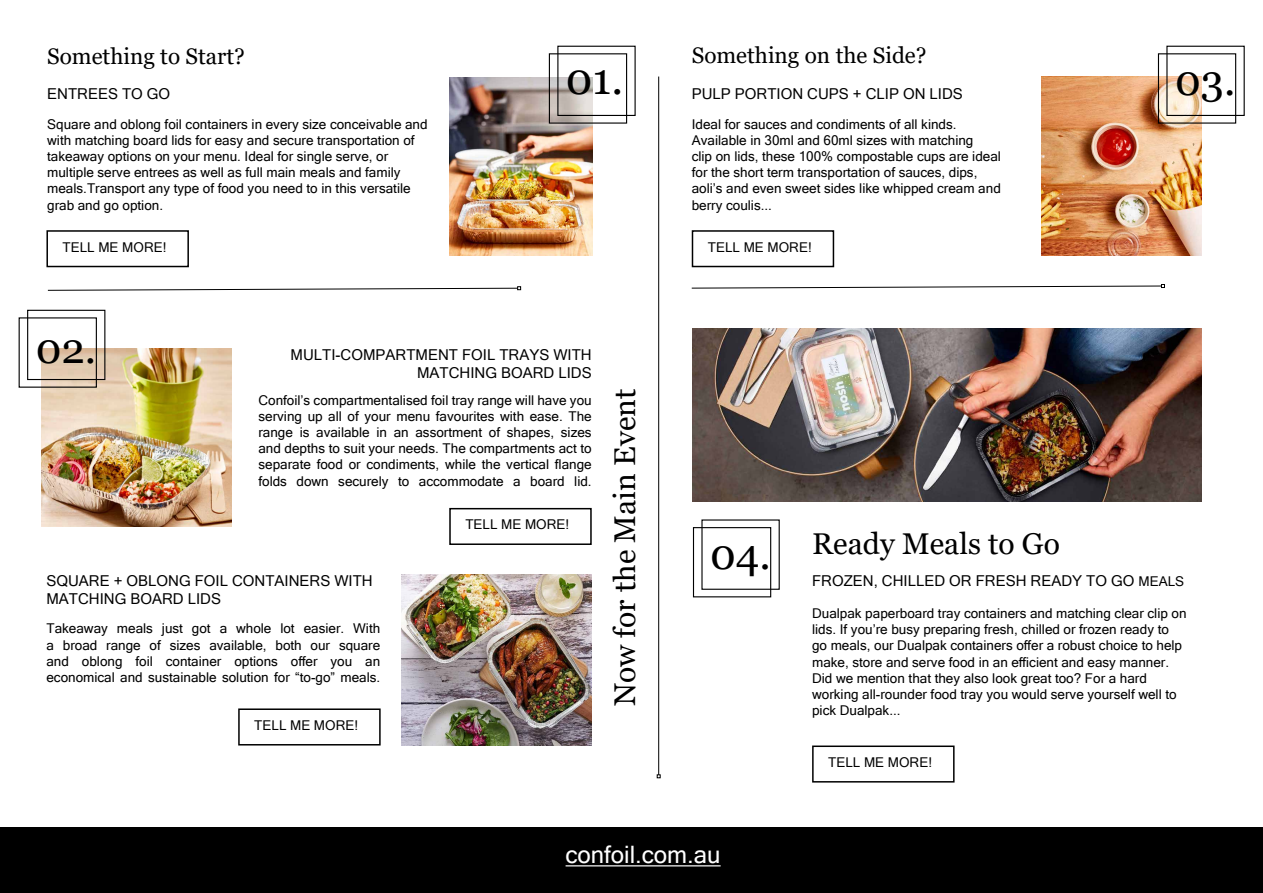
<style>
.page{position:relative;width:1263px;height:893px;background:#fff}
.page>*{position:absolute;margin:0;border:0;box-sizing:border-box;transform-origin:0 0}
.t1{font:43.5px "Georgia";color:#000}
.t2{font:42px "Georgia";color:#000}
.t3{font:30px "Georgia";color:#000}
.t4{font:24px "Microsoft Sans Serif";color:#fff}
.t5{font:22.5px "Georgia";color:#000}
.t6{font:15px/18px "Microsoft Sans Serif";color:#000}
.t7{font:13.5px/16.2px "Microsoft Sans Serif";color:#000}
.s1{font-size:13.5px}
</style>
<div class="page">
<img style="left:693px;top:328px;width:508px;height:173px">
<div style="left:0;top:827px;width:1263px;height:66px;background:#000"></div>
<hr style="left:566px;top:865px;width:155px;height:1px;background:#fff">
<svg style="left:47px;top:286px;width:474px;height:5px"></svg>
<img style="left:450px;top:77px;width:142px;height:178px">
<div style="left:549px;top:53px;width:78px;height:71px;border:1px solid #000"></div>
<div style="left:557px;top:46px;width:79px;height:70px;border:1px solid #000"></div>
<div style="left:46px;top:230px;width:143px;height:37px;border:2px solid #000"></div>
<img style="left:402px;top:575px;width:190px;height:170px">
<img style="left:1042px;top:77px;width:159px;height:178px">
<div style="left:1158px;top:53px;width:78px;height:71px;border:1px solid #000"></div>
<div style="left:1166px;top:46px;width:79px;height:70px;border:1px solid #000"></div>
<hr style="left:658px;top:77px;width:1px;height:698px;background:#000">
<div style="left:238px;top:708px;width:143px;height:37px;border:2px solid #000"></div>
<img style="left:41px;top:349px;width:190px;height:177px">
<div style="left:27px;top:310px;width:78px;height:70px;border:1px solid #000"></div>
<div style="left:449px;top:508px;width:143px;height:37px;border:2px solid #000"></div>
<div style="left:692px;top:230px;width:142px;height:37px;border:2px solid #000"></div>
<svg style="left:691px;top:284px;width:474px;height:5px"></svg>
<div style="left:693px;top:527px;width:78px;height:70px;border:1px solid #000"></div>
<div style="left:701px;top:519px;width:79px;height:71px;border:1px solid #000"></div>
<div style="left:812px;top:745px;width:142px;height:38px;border:2px solid #000"></div>
<h3 class="t5" style="left:47px;top:42px;width:199px">Something to Start?</h3>
<p class="t6" style="left:47px;top:84px;width:124px">ENTREES TO GO</p>
<p class="t7" style="left:47px;top:115px;width:382px">Square and oblong foil containers in every size conceivable and with matching board lids for easy and secure transportation of takeaway options on your menu. Ideal for single serve, or multiple serve entrees as well as full main meals and family meals.Transport any type of food you need to in this versatile grab and go option.</p>
<p class="t7" style="left:63px;top:238px;width:105px">TELL ME MORE!</p>
<h1 class="t1" style="left:566px;top:53px;width:59px">01.</h1>
<h2 class="t2" style="left:36px;top:323px;width:62px">02.</h2>
<p class="t6" style="left:291px;top:345px;width:303px;text-align:right">MULTI-COMPARTMENT FOIL TRAYS WITH<br>MATCHING BOARD LIDS</p>
<p class="t7" style="left:258px;top:391px;width:335px;text-align:justify">Confoil’s compartmentalised foil tray range will have you serving up all of your menu favourites with ease. The range is available in an assortment of shapes, sizes and depths to suit your needs. The compartments act to separate food or condiments, while the vertical flange folds down securely to accommodate a board lid.</p>
<p class="t7" style="left:465px;top:516px;width:105px">TELL ME MORE!</p>
<p class="t6" style="left:46px;top:571px;width:328px">SQUARE + OBLONG FOIL CONTAINERS WITH<br>MATCHING BOARD LIDS</p>
<p class="t7" style="left:46px;top:620px;width:335px;text-align:justify">Takeaway meals just got a whole lot easier. With a broad range of sizes available, both our square and oblong foil container options offer you an economical and sustainable solution for “to-go” meals.</p>
<p class="t7" style="left:254px;top:717px;width:105px">TELL ME MORE!</p>
<h3 class="t3" style="left:607px;top:706px;width:319px;rotate:-90deg">Now for the Main Event</h3>
<h3 class="t5" style="left:692px;top:41px;width:236px">Something on the Side?</h3>
<p class="t6" style="left:692px;top:84px;width:273px">PULP PORTION CUPS + CLIP ON LIDS</p>
<p class="t7" style="left:692px;top:115px;width:311px">Ideal for sauces and condiments of all kinds.<br>Available in 30ml and 60ml sizes with matching<br>clip on lids, these 100% compostable cups are ideal for the short term transportation of sauces, dips, aoli’s and even sweet sides like whipped cream and berry coulis...</p>
<p class="t7" style="left:708px;top:238px;width:105px">TELL ME MORE!</p>
<h2 class="t2" style="left:1175px;top:55px;width:62px">03.</h2>
<h2 class="t2" style="left:710px;top:529px;width:62px">04.</h2>
<h3 class="t3" style="left:812px;top:526px;width:249px">Ready Meals to Go</h3>
<p class="t6" style="left:812px;top:571px;width:374px">FROZEN, CHILLED OR FRESH READY TO GO <span class="s1">MEALS</span></p>
<p class="t7" style="left:812px;top:605px;width:376px">Dualpak paperboard tray containers and matching clear clip on lids. If you’re busy preparing fresh, chilled or frozen ready to go meals, our Dualpak containers offer a robust choice to help make, store and serve food in an efficient and easy manner.<br>Did we mention that they also look great too? For a hard working all-rounder food tray you would serve yourself well to pick Dualpak...</p>
<p class="t7" style="left:828px;top:754px;width:105px">TELL ME MORE!</p>
<h3 class="t4" style="left:566px;top:839px;width:157px">confoil.com.au</h3>
</div>
